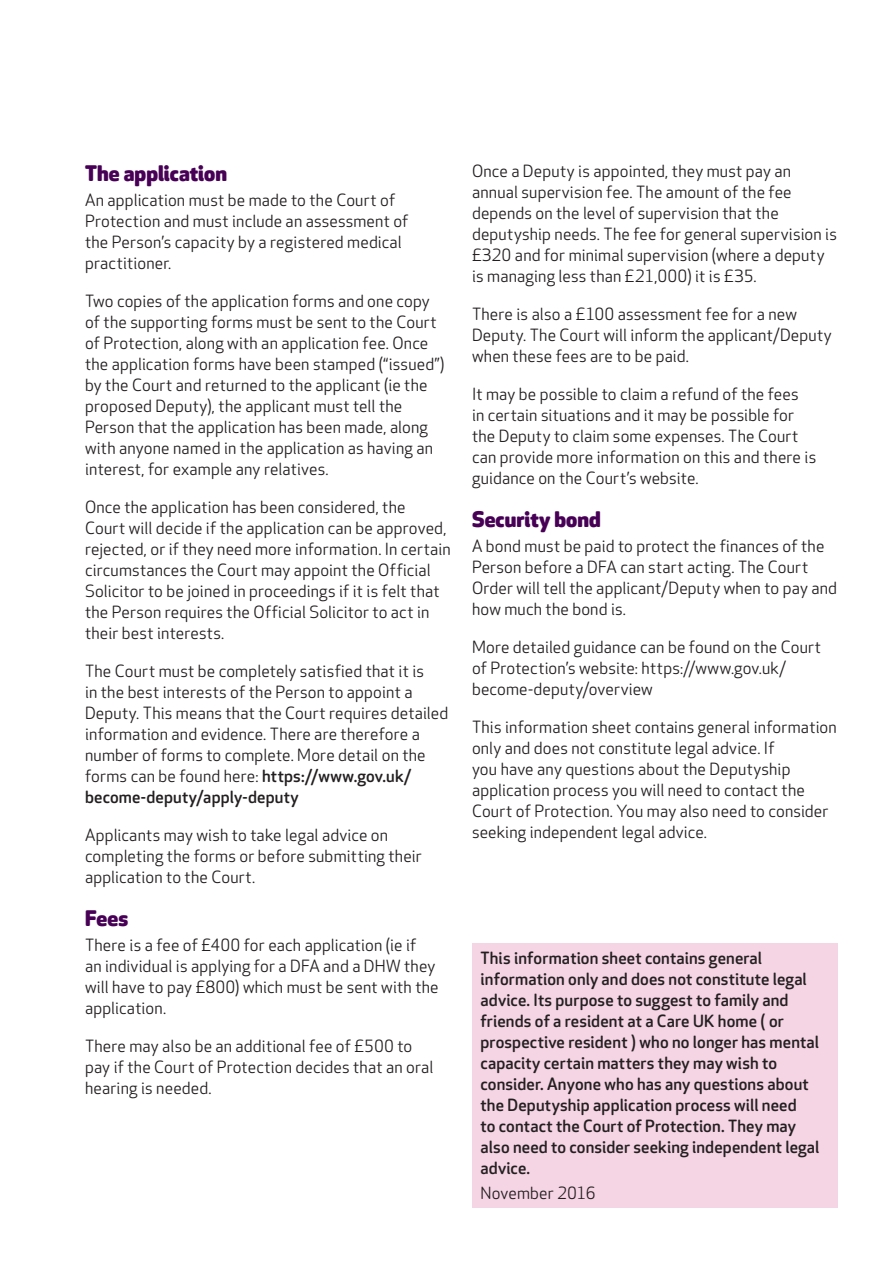
<style>
.page{position:relative;width:893px;height:1263px;background:#fff}
.page>*{position:absolute;margin:0;border:0;box-sizing:border-box;transform-origin:0 0}
.Big_subhead{font:800 21px "Apex Rounded";letter-spacing:.005em;color:#470055}
.body_text{font:16.5px/21px "Apex Rounded";letter-spacing:.01em;color:#231f20}
.body_text-2{font:500 16.5px/21px "Apex Rounded";letter-spacing:.01em;color:#231f20}
.s1{font-weight:500}
</style>
<div class="page">
<div style="left:472px;top:943px;width:366px;height:264px;background:#f5d4e4"></div>
<p class="Big_subhead" style="left:85px;top:161px;width:144px">The application</p>
<p class="body_text" style="left:85px;top:190px;width:325px">An application must be made to the Court of Protection and must include an assessment of the Person’s capacity by a registered medical practitioner.</p>
<p class="body_text" style="left:85px;top:291px;width:361px">Two copies of the application forms and one copy of the supporting forms must be sent to the Court of Protection, along with an application fee. Once the application forms have been stamped (“issued”) by the Court and returned to the applicant (ie the proposed Deputy), the applicant must tell the Person that the application has been made, along with anyone named in the application as having an interest, for example any relatives.</p>
<p class="body_text" style="left:85px;top:497px;width:367px">Once the application has been considered, the<br>Court will decide if the application can be approved, rejected, or if they need more information. In certain circumstances the Court may appoint the Official Solicitor to be joined in proceedings if it is felt that the Person requires the Official Solicitor to act in their best interests.</p>
<p class="body_text" style="left:85px;top:661px;width:365px">The Court must be completely satisfied that it is<br>in the best interests of the Person to appoint a Deputy. This means that the Court requires detailed information and evidence. There are therefore a number of forms to complete. More detail on the forms can be found here: <span class="s1">https://www.gov.uk/ become-deputy/apply-deputy</span></p>
<p class="body_text" style="left:85px;top:825px;width:338px">Applicants may wish to take legal advice on completing the forms or before submitting their application to the Court.</p>
<p class="Big_subhead" style="left:85px;top:906px;width:45px">Fees</p>
<p class="body_text" style="left:85px;top:935px;width:355px">There is a fee of £400 for each application (ie if<br>an individual is applying for a DFA and a DHW they will have to pay £800) which must be sent with the application.</p>
<p class="body_text" style="left:85px;top:1036px;width:350px">There may also be an additional fee of £500 to pay if the Court of Protection decides that an oral hearing is needed.</p>
<p class="body_text" style="left:472px;top:162px;width:367px">Once a Deputy is appointed, they must pay an annual supervision fee. The amount of the fee depends on the level of supervision that the deputyship needs. The fee for general supervision is £320 and for minimal supervision (where a deputy is managing less than £21,000) it is £35.</p>
<p class="body_text" style="left:472px;top:305px;width:361px">There is also a £100 assessment fee for a new<br>Deputy. The Court will inform the applicant/Deputy when these fees are to be paid.</p>
<p class="body_text" style="left:472px;top:385px;width:346px">It may be possible to claim a refund of the fees<br>in certain situations and it may be possible for the Deputy to claim some expenses. The Court can provide more information on this and there is guidance on the Court’s website.</p>
<p class="Big_subhead" style="left:472px;top:508px;width:130px">Security bond</p>
<p class="body_text" style="left:472px;top:536px;width:367px">A bond must be paid to protect the finances of the Person before a DFA can start acting. The Court Order will tell the applicant/Deputy when to pay and how much the bond is.</p>
<p class="body_text" style="left:472px;top:637px;width:351px">More detailed guidance can be found on the Court of Protection’s website: https://www.gov.uk/ become-deputy/overview</p>
<p class="body_text" style="left:472px;top:717px;width:366px">This information sheet contains general information only and does not constitute legal advice. If<br>you have any questions about the Deputyship application process you will need to contact the Court of Protection. You may also need to consider seeking independent legal advice.</p>
<p class="body_text-2" style="left:480px;top:948px;width:340px">This information sheet contains general information only and does not constitute legal advice. Its purpose to suggest to family and friends of a resident at a Care UK home ( or prospective resident ) who no longer has mental capacity certain matters they may wish to consider. Anyone who has any questions about the Deputyship application process will need<br>to contact the Court of Protection. They may also need to consider seeking independent legal advice.</p>
<p class="body_text" style="left:480px;top:1183px;width:117px">November 2016</p>
</div>
